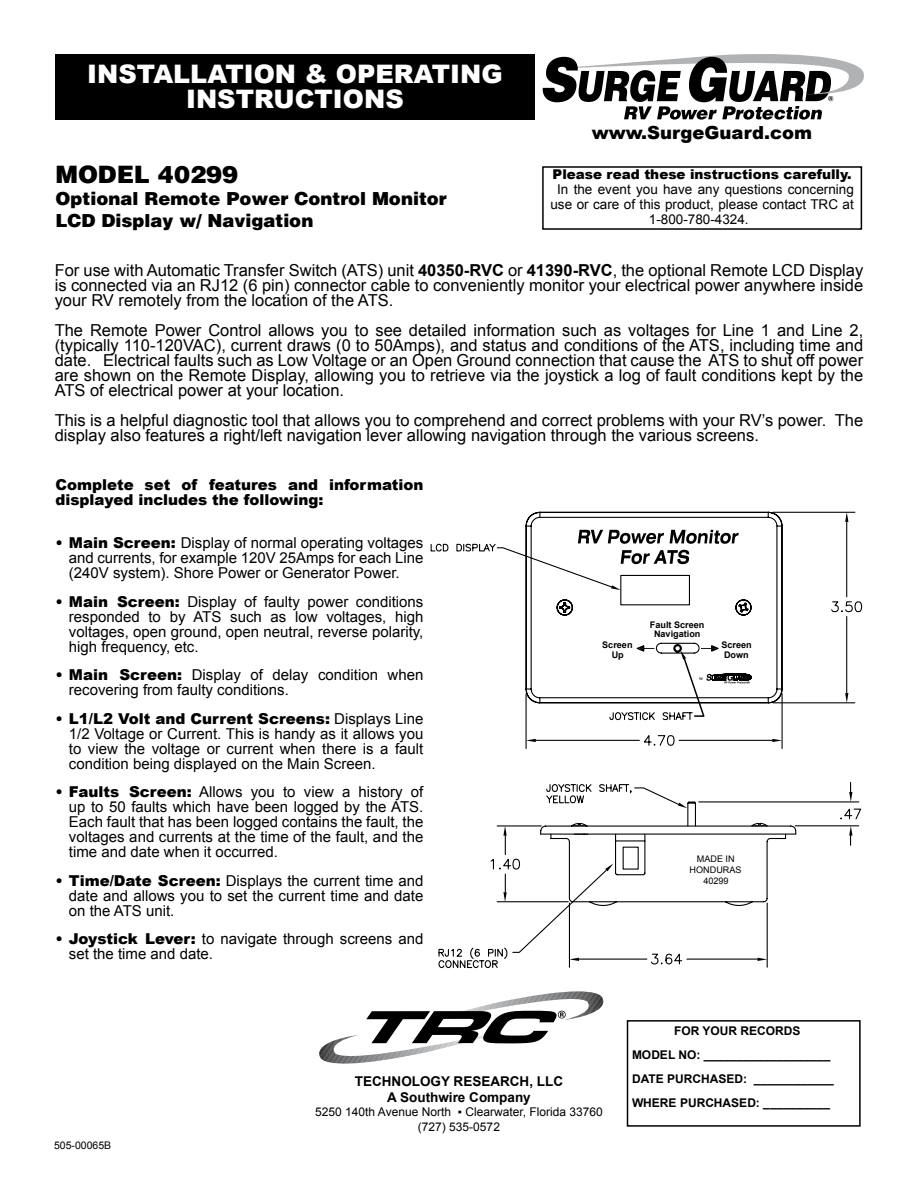
<style>
.page{position:relative;width:918px;height:1188px;background:#fff}
.page>*{position:absolute;margin:0;border:0;box-sizing:border-box;transform-origin:0 0}
.t1{font:900 25.5px/25.5px "Arial";color:#fff;text-align:center}
.t2{font:900 24px "Helvetica LT Std";color:#000}
.t3{font:900 18px/21.6px "Helvetica LT Std";color:#000}
.t4{font:900 18px "Arial";color:#000}
.t5{font:16.5px/15px "Arial";color:#000;text-align:justify}
.t6{font:15px/15px "Arial";color:#000;text-align:justify}
.t7{font:900 15px/15px "Arial";color:#000}
.t8{font:13.5px/15px "Arial";color:#000;text-align:center}
.t9{font:700 13.5px/16.2px "Arial";color:#000;text-align:center}
.t10{font:900 13.5px "Arial";color:#000}
.t11{font:700 12px/24px "Arial";color:#000}
.t12{font:12px/14.4px "Arial";color:#000;text-align:center}
.t13{font:10.5px "Arial";color:#000}
.t14{font:700 9.15px "Arial";color:#000101}
.t15{font:9px/10.9px "Arial";color:#000101;text-align:center}
.s1{font-weight:700}
.s2{font-weight:900}
</style>
<div class="page">
<svg style="left:543px;top:54px;width:321px;height:66px"></svg>
<div style="left:627px;top:1020px;width:234px;height:107px;border:2px solid #000"></div>
<svg style="left:319px;top:991px;width:284px;height:73px"></svg>
<div style="left:55px;top:54px;width:480px;height:66px;background:#000"></div>
<svg style="left:539px;top:511px;width:245px;height:89px"></svg>
<hr style="left:773px;top:512px;width:82px;height:1px;background:#000">
<hr style="left:846px;top:522px;width:1px;height:75px;background:#000">
<svg style="left:845px;top:512px;width:3px;height:10px"></svg>
<svg style="left:525px;top:600px;width:338px;height:149px"></svg>
<svg style="left:526px;top:739px;width:10px;height:3px"></svg>
<svg style="left:772px;top:739px;width:10px;height:3px"></svg>
<svg style="left:642px;top:732px;width:33px;height:15px"></svg>
<svg style="left:430px;top:530px;width:324px;height:191px"></svg>
<svg style="left:438px;top:947px;width:132px;height:22px"></svg>
<svg style="left:490px;top:782px;width:370px;height:184px"></svg>
<div style="left:542px;top:166px;width:320px;height:64px;border:2px solid #000"></div>
<h1 class="t1" style="left:87px;top:60px;width:417px">INSTALLATION &amp; OPERATING<br>INSTRUCTIONS</h1>
<p class="t4" style="left:592px;top:120px;width:222px">www.SurgeGuard.com</p>
<h2 class="t2" style="left:55px;top:159px;width:184px">MODEL 40299</h2>
<p class="t3" style="left:55px;top:187px;width:393px">Optional Remote Power Control Monitor<br>LCD Display w/ Navigation</p>
<p class="t5" style="left:55px;top:263px;width:810px">For use with Automatic Transfer Switch (ATS) unit <span class="s1">40350-RVC</span> or <span class="s1">41390-RVC</span>, the optional Remote LCD Display is connected via an RJ12 (6 pin) connector cable to conveniently monitor your electrical power anywhere inside your RV remotely from the location of the ATS.</p>
<p class="t5" style="left:55px;top:323px;width:810px">The Remote Power Control allows you to see detailed information such as voltages for Line 1 and Line 2, (typically 110-120VAC), current draws (0 to 50Amps), and status and conditions of the ATS, including time and date. Electrical faults such as Low Voltage or an Open Ground connection that cause the ATS to shut off power are shown on the Remote Display, allowing you to retrieve via the joystick a log of fault conditions kept by the ATS of electrical power at your location.</p>
<p class="t5" style="left:55px;top:413px;width:810px">This is a helpful diagnostic tool that allows you to comprehend and correct problems with your RV’s power. The display also features a right/left navigation lever allowing navigation through the various screens.</p>
<p class="t10" style="left:553px;top:164px;width:301px">Please read these instructions carefully.</p>
<p class="t8" style="left:550px;top:182px;width:305px">In the event you have any questions concerning use or care of this product, please contact TRC at<br>1-800-780-4324.</p>
<p class="t7" style="left:55px;top:476px;width:370px">Complete set of features and information displayed includes the following:</p>
<p class="t6" style="left:69px;top:536px;width:356px;text-indent:-14px"><span class="s2">• Main Screen:</span> Display of normal operating voltages and currents, for example 120V 25Amps for each Line (240V system). Shore Power or Generator Power.</p>
<p class="t6" style="left:69px;top:594px;width:356px;text-indent:-14px"><span class="s2">• Main Screen:</span> Display of faulty power conditions responded to by ATS such as low voltages, high voltages, open ground, open neutral, reverse polarity, high frequency, etc.</p>
<p class="t6" style="left:69px;top:668px;width:356px;text-indent:-14px"><span class="s2">• Main Screen:</span> Display of delay condition when recovering from faulty conditions.</p>
<p class="t6" style="left:69px;top:711px;width:356px;text-indent:-14px"><span class="s2">• L1/L2 Volt and Current Screens:</span> Displays Line 1/2 Voltage or Current. This is handy as it allows you to view the voltage or current when there is a fault condition being displayed on the Main Screen.</p>
<p class="t6" style="left:69px;top:785px;width:356px;text-indent:-14px"><span class="s2">• Faults Screen:</span> Allows you to view a history of up to 50 faults which have been logged by the ATS.<br>Each fault that has been logged contains the fault, the voltages and currents at the time of the fault, and the time and date when it occurred.</p>
<p class="t6" style="left:69px;top:873px;width:356px;text-indent:-14px"><span class="s2">• Time/Date Screen:</span> Displays the current time and date and allows you to set the current time and date on the ATS unit.</p>
<p class="t6" style="left:69px;top:932px;width:356px;text-indent:-14px"><span class="s2">• Joystick Lever:</span> to navigate through screens and set the time and date.</p>
<p class="t14" style="left:602px;top:639px;width:32px">Screen</p>
<p class="t14" style="left:612px;top:649px;width:14px">Up</p>
<p class="t14" style="left:650px;top:618px;width:56px">Fault Screen</p>
<p class="t14" style="left:654px;top:627px;width:48px">Navigation</p>
<p class="t14" style="left:722px;top:639px;width:32px">Screen</p>
<p class="t14" style="left:724px;top:649px;width:26px">Down</p>
<p class="t15" style="left:690px;top:854px;width:53px">MADE IN<br>HONDURAS<br>40299</p>
<p class="t13" style="left:54px;top:1138px;width:59px">505-00065B</p>
<p class="t9" style="left:355px;top:1073px;width:210px">TECHNOLOGY RESEARCH, LLC<br>A Southwire Company</p>
<p class="t12" style="left:315px;top:1105px;width:289px">5250 140th Avenue North ▪ Clearwater, Florida 33760 (727) 535-0572</p>
<p class="t11" style="left:632px;top:1019px;width:203px;text-indent:42px">FOR YOUR RECORDS<br>MODEL NO: ___________________<br>DATE PURCHASED: ____________<br>WHERE PURCHASED: __________</p>
</div>
